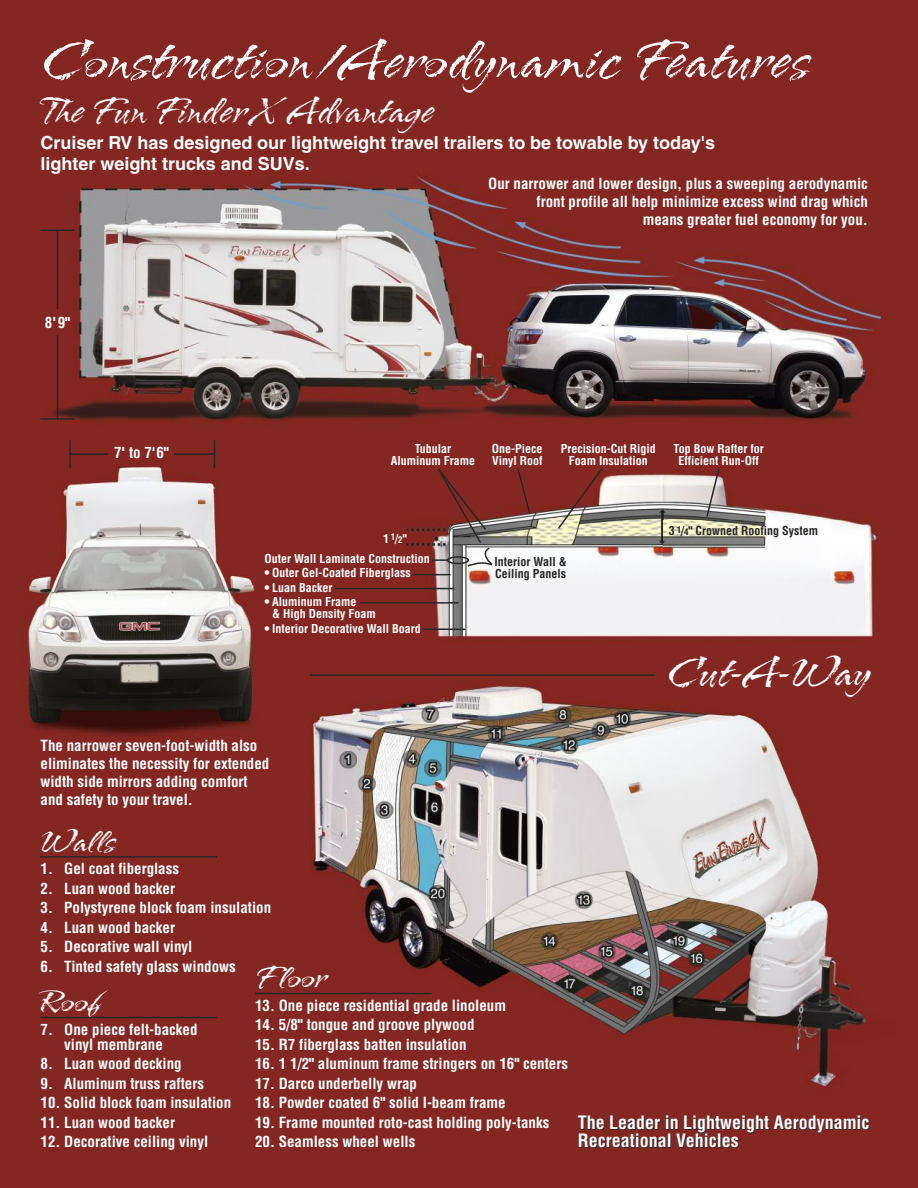
<style>
.page{position:relative;width:918px;height:1188px;background:#fff}
.page>*{position:absolute;margin:0;border:0;box-sizing:border-box;transform-origin:0 0}
.t1{font:63px "Arid ITC";color:#fff}
.t2{font:48px "Arid ITC";color:#fff}
.t3{font:42px "Arid ITC";color:#fff}
.t4{font:36px "Arid ITC";color:#fff}
.t5{font:700 18px/21px "Helvetica";color:#fff}
.t6{font:700 condensed 18px/18px "Helvetica";color:#fff}
.t7{font:700 condensed 15px/18px "Helvetica";color:#fff}
.t8{font:700 condensed 12px/12px "Helvetica";color:#fff;text-align:center}
.t9{font:700 condensed 12px/12px "Helvetica";color:#272627}
.s1{font-size:9px}
</style>
<div class="page">
<img style="left:0;top:0;width:918px;height:1188px">
<hr style="left:40px;top:229px;width:34px;height:2px;background:#272627">
<hr style="left:40px;top:418px;width:34px;height:2px;background:#272627">
<hr style="left:57px;top:335px;width:1px;height:84px;background:#272627">
<hr style="left:57px;top:230px;width:1px;height:79px;background:#272627">
<hr style="left:69px;top:440px;width:2px;height:28px;background:#272627">
<svg style="left:214px;top:440px;width:1px;height:28px"></svg>
<hr style="left:174px;top:453px;width:41px;height:2px;background:#272627">
<hr style="left:69px;top:453px;width:39px;height:2px;background:#272627">
<hr style="left:40px;top:856px;width:177px;height:2px;background:#272627">
<hr style="left:40px;top:1017px;width:177px;height:1px;background:#272627">
<hr style="left:255px;top:993px;width:177px;height:1px;background:#272627">
<hr style="left:310px;top:674px;width:345px;height:2px;background:#272627">
<svg style="left:516px;top:467px;width:16px;height:49px"></svg>
<svg style="left:557px;top:466px;width:48px;height:64px;background:#955f56"></svg>
<svg style="left:705px;top:466px;width:16px;height:52px"></svg>
<img style="left:664px;top:521px;width:186px;height:49px">
<hr style="left:413px;top:574px;width:38px;height:1px;background:#272627">
<hr style="left:335px;top:588px;width:119px;height:1px;background:#272627">
<hr style="left:359px;top:602px;width:100px;height:2px;background:#272627">
<hr style="left:423px;top:628px;width:42px;height:2px;background:#272627">
<svg style="left:432px;top:467px;width:62px;height:100px;background:#895451"></svg>
<h1 class="t1" style="left:40px;top:18px;width:771px">Construction/Aerodynamic Features</h1>
<h3 class="t3" style="left:40px;top:83px;width:395px">The Fun FinderX Advantage</h3>
<p class="t5" style="left:40px;top:134px;width:676px">Cruiser RV has designed our lightweight travel trailers to be towable by today's lighter weight trucks and SUVs.</p>
<p class="t7" style="left:488px;top:175px;width:381px;text-align:right">Our narrower and lower design, plus a sweeping aerodynamic front profile all help minimize excess wind drag which<br>means greater fuel economy for you.</p>
<p class="t7" style="left:45px;top:314px;width:27px">8'9"</p>
<p class="t7" style="left:114px;top:444px;width:56px">7' to 7'6"</p>
<p class="t8" style="left:391px;top:442px;width:86px">Tubular<br>Aluminum Frame</p>
<p class="t8" style="left:492px;top:442px;width:52px;text-align:left">One-Piece<br>Vinyl Roof</p>
<p class="t8" style="left:561px;top:442px;width:96px">Precision-Cut Rigid<br>Foam Insulation</p>
<p class="t8" style="left:674px;top:442px;width:92px">Top Bow Rafter for<br>Efficient Run-Off</p>
<p class="t8" style="left:383px;top:533px;width:25px">1 <sup>1</sup>/<span class="s1">2</span>"</p>
<p class="t8" style="left:264px;top:553px;width:167px">Outer Wall Laminate Construction</p>
<p class="t8" style="left:264px;top:567px;width:148px">• Outer Gel-Coated Fiberglass</p>
<p class="t8" style="left:264px;top:582px;width:70px">• Luan Backer</p>
<p class="t8" style="left:272px;top:596px;width:105px;text-align:left;text-indent:-8px">• Aluminum Frame<br>&amp; High Density Foam</p>
<p class="t8" style="left:264px;top:623px;width:158px">• Interior Decorative Wall Board</p>
<p class="t7" style="left:41px;top:736px;width:230px">The narrower seven-foot-width also eliminates the necessity for extended width side mirrors adding comfort and safety to your travel.</p>
<h3 class="t4" style="left:40px;top:817px;width:77px">Walls</h3>
<p class="t9" style="left:495px;top:556px;width:74px">Interior Wall &amp;<br>Ceiling Panels</p>
<p class="t9" style="left:669px;top:525px;width:151px">3 <sup>1</sup>/<span class="s1">4</span>" Crowned Roofing System</p>
<h2 class="t2" style="left:666px;top:641px;width:206px">Cut-A-Way</h2>
<p class="t7" style="left:40px;top:860px;width:140px">1. Gel coat fiberglass</p>
<p class="t7" style="left:40px;top:879px;width:136px">2. Luan wood backer</p>
<p class="t7" style="left:41px;top:899px;width:232px">3. Polystyrene block foam insulation</p>
<p class="t7" style="left:40px;top:918px;width:136px">4. Luan wood backer</p>
<p class="t7" style="left:41px;top:938px;width:153px">5. Decorative wall vinyl</p>
<p class="t7" style="left:40px;top:957px;width:197px">6. Tinted safety glass windows</p>
<h3 class="t4" style="left:40px;top:978px;width:62px">Roof</h3>
<p class="t7" style="left:64px;top:1022px;width:135px;line-height:15px;text-indent:-24px">7. One piece felt-backed vinyl membrane</p>
<p class="t7" style="left:41px;top:1055px;width:143px">8. Luan wood decking</p>
<p class="t7" style="left:41px;top:1075px;width:165px">9. Aluminum truss rafters</p>
<p class="t7" style="left:41px;top:1094px;width:192px">10. Solid block foam insulation</p>
<p class="t7" style="left:41px;top:1114px;width:136px">11. Luan wood backer</p>
<p class="t7" style="left:41px;top:1133px;width:169px">12. Decorative ceiling vinyl</p>
<h3 class="t4" style="left:255px;top:954px;width:73px">Floor</h3>
<p class="t7" style="left:255px;top:997px;width:253px">13. One piece residential grade linoleum</p>
<p class="t7" style="left:255px;top:1016px;width:221px">14. 5/8" tongue and groove plywood</p>
<p class="t7" style="left:255px;top:1036px;width:213px">15. R7 fiberglass batten insulation</p>
<p class="t7" style="left:255px;top:1055px;width:315px">16. 1 1/2" aluminum frame stringers on 16" centers</p>
<p class="t7" style="left:255px;top:1075px;width:164px">17. Darco underbelly wrap</p>
<p class="t7" style="left:255px;top:1094px;width:252px">18. Powder coated 6" solid I-beam frame</p>
<p class="t7" style="left:255px;top:1114px;width:296px">19. Frame mounted roto-cast holding poly-tanks</p>
<p class="t7" style="left:255px;top:1133px;width:162px">20. Seamless wheel wells</p>
<p class="t6" style="left:578px;top:1114px;width:293px">The Leader in Lightweight Aerodynamic<br>Recreational Vehicles</p>
</div>
